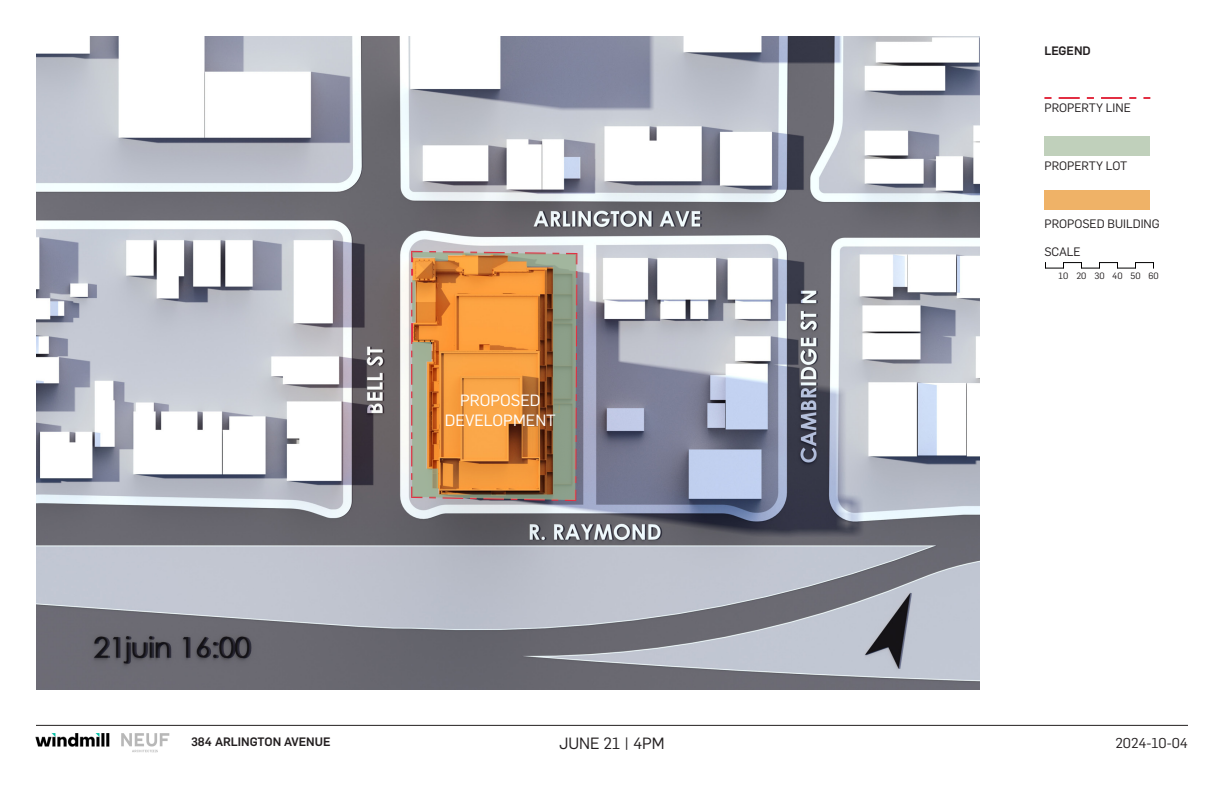
<style>
.page{position:relative;width:1224px;height:792px;background:#fff}
.page>*{position:absolute;margin:0;border:0;box-sizing:border-box;transform-origin:0 0}
.t1{font:16px/19.2px "Flama";color:#fff;text-align:center}
.t2{font:16px "Flama";color:#231f20}
.t3{font:14px "Flama";color:#231f20}
.t4{font:12px "Flama";color:#231f20}
.t5{font:500 12px "Flama";color:#231f20}
.t6{font:9px "Flama";color:#231f20}
</style>
<div class="page">
<hr style="left:36px;top:725px;width:1152px;height:1px;background:#231f20">
<svg style="left:1044px;top:97px;width:106px;height:2px"></svg>
<div style="left:1044px;top:136px;width:106px;height:19px;background:#c0d0bb"></div>
<div style="left:1044px;top:190px;width:106px;height:20px;background:#efb267"></div>
<svg style="left:1045px;top:262px;width:109px;height:7px"></svg>
<img style="left:121px;top:733px;width:49px;height:20px">
<img style="left:35px;top:733px;width:75px;height:14px">
<img style="left:36px;top:36px;width:943px;height:653px">
<svg style="left:410px;top:250px;width:168px;height:252px;background:#af8995"></svg>
<svg style="left:412px;top:252px;width:164px;height:248px;background:#c98d4b"></svg>
<p class="t5" style="left:1044px;top:42px;width:48px">LEGEND</p>
<p class="t4" style="left:1044px;top:100px;width:88px">PROPERTY LINE</p>
<p class="t4" style="left:1044px;top:157px;width:84px">PROPERTY LOT</p>
<h1 class="t1" style="left:445px;top:390px;width:112px">PROPOSED<br>DEVELOPMENT</h1>
<p class="t4" style="left:1044px;top:215px;width:117px">PROPOSED BUILDING</p>
<p class="t4" style="left:1044px;top:244px;width:38px">SCALE</p>
<p class="t6" style="left:1059px;top:270px;width:102px">10 20 30 40 50 60</p>
<p class="t5" style="left:191px;top:733px;width:141px">384 ARLINGTON AVENUE</p>
<p class="t2" style="left:559px;top:732px;width:107px">JUNE 21 | 4PM</p>
<p class="t3" style="left:1115px;top:733px;width:74px">2024-10-04</p>
</div>
